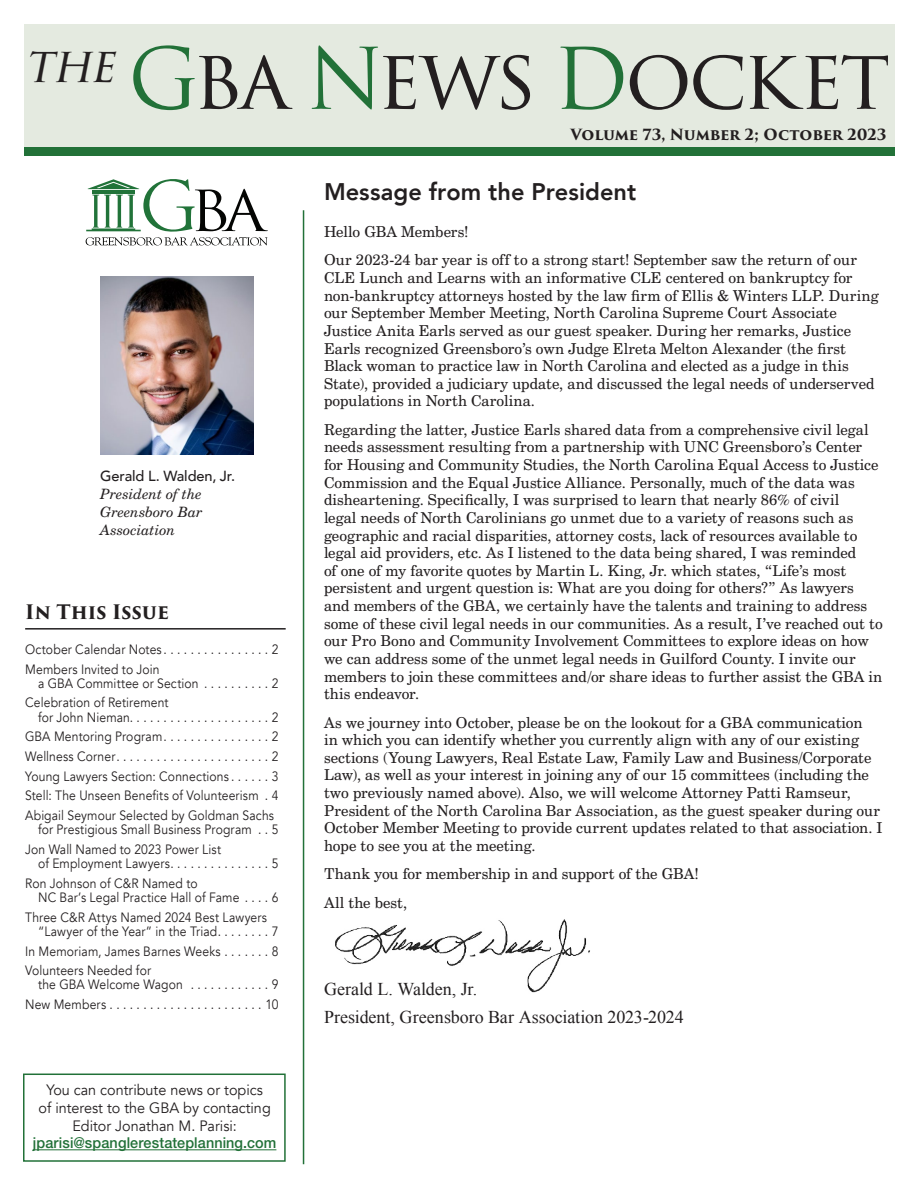
<style>
.page{position:relative;width:918px;height:1188px;background:#fff}
.page>*{position:absolute;margin:0;border:0;box-sizing:border-box;transform-origin:0 0}
.t1{font:82.5px "Trajan Pro 3";letter-spacing:-.045em;color:#231f20}
.FrontPage{font:800 24px "Avenir";letter-spacing:.005em;color:#231f20}
.TOC_Title{font:700 19.5px "Trajan Pro 3";letter-spacing:.005em;color:#231f20}
.t2{font:18px "Times New Roman";letter-spacing:-.005em;color:#231f20}
.t3{font:15px/17.7px "Century Schoolbook BT";letter-spacing:.005em;color:#231f20}
.t4{font:15px/17.9px "Avenir";color:#231f20;text-align:center;scale:.96 1}
.t5{font:700 15px "Trajan Pro 3";letter-spacing:-.01em;color:#231f20}
.t6{font:500 14.7px "Avenir";letter-spacing:-.01em;color:#231f20}
.t7{font:italic 14.25px/18px "New Century Schlbk LT Std";color:#231f20;text-align:justify}
.t8{font:13.5px/14.2px "Avenir";letter-spacing:.01em;color:#231f20;scale:.9 1}
.s1{color:#227138}
.s2{font-family:"Helvetica Neue LT Std";font-weight:500;color:#227138}
</style>
<div class="page">
<div style="left:24px;top:24px;width:870px;height:132px;background:#e4eae0"></div>
<div style="left:24px;top:147px;width:870px;height:9px;background:#227138"></div>
<img style="left:100px;top:276px;width:153px;height:179px">
<hr style="left:303px;top:210px;width:1px;height:954px;background:#227138">
<div style="left:23px;top:1074px;width:263px;height:88px;border:2px solid #227138"></div>
<hr style="left:33px;top:1149px;width:243px;height:1px;background:#227138">
<hr style="left:25px;top:628px;width:261px;height:2px;background:#231f20">
<svg style="left:86px;top:179px;width:182px;height:66px"></svg>
<img style="left:335px;top:919px;width:255px;height:74px">
<p class="t1" style="left:24px;top:22px;width:867px"><sup>the</sup><span class="s1">G</span>ba <span class="s1">N</span>ews <span class="s1">D</span>ocket</p>
<p class="t5" style="left:571px;top:123px;width:317px">Volume 73, Number 2; October 2023</p>
<p class="FrontPage" style="left:324px;top:173px;width:314px">Message from the President</p>
<p class="t6" style="left:100px;top:463px;width:137px">Gerald L. Walden, Jr.</p>
<p class="t7" style="left:100px;top:485px;width:104px">President of the Greensboro Bar Association</p>
<p class="TOC_Title" style="left:25px;top:598px;width:146px">In This Issue</p>
<p class="t8" style="left:25px;top:642px;width:159px">October Calendar Notes ................</p>
<p class="t8" style="left:272px;top:642px;width:9px">2</p>
<p class="t8" style="left:38px;top:662px;width:183px;text-indent:-13px">Members Invited to Join<br>a GBA Committee or Section ...........</p>
<p class="t8" style="left:272px;top:676px;width:9px">2</p>
<p class="t8" style="left:38px;top:696px;width:147px;text-indent:-13px">Celebration of Retirement for John Nieman .....................</p>
<p class="t8" style="left:272px;top:710px;width:9px">2</p>
<p class="t8" style="left:25px;top:730px;width:159px">GBA Mentoring Program ................</p>
<p class="t8" style="left:272px;top:730px;width:9px">2</p>
<p class="t8" style="left:25px;top:749px;width:106px">Wellness Corner .......................</p>
<p class="t8" style="left:272px;top:749px;width:9px">2</p>
<p class="t8" style="left:25px;top:769px;width:234px">Young Lawyers Section: Connections ......</p>
<p class="t8" style="left:272px;top:769px;width:9px">3</p>
<p class="t8" style="left:25px;top:789px;width:283px">Stell: The Unseen Benefits of Volunteerism .. 4</p>
<p class="t8" style="left:25px;top:808px;width:278px;text-align:center">Abigail Seymour Selected by Goldman Sachs for Prestigious Small Business Program ...</p>
<p class="t8" style="left:272px;top:823px;width:9px">5</p>
<p class="t8" style="left:38px;top:842px;width:205px;text-indent:-13px">Jon Wall Named to 2023 Power List of Employment Lawyers ...............</p>
<p class="t8" style="left:272px;top:857px;width:9px">5</p>
<p class="t8" style="left:38px;top:876px;width:228px;text-indent:-13px">Ron Johnson of C&amp;R Named to<br>NC Bar’s Legal Practice Hall of Fame .....</p>
<p class="t8" style="left:272px;top:890px;width:9px">6</p>
<p class="t8" style="left:38px;top:910px;width:256px;text-indent:-13px">Three C&amp;R Attys Named 2024 Best Lawyers “Lawyer of the Year” in the Triad ........</p>
<p class="t8" style="left:272px;top:924px;width:9px">7</p>
<p class="t8" style="left:25px;top:944px;width:222px">In Memoriam, James Barnes Weeks ........</p>
<p class="t8" style="left:272px;top:944px;width:9px">8</p>
<p class="t8" style="left:38px;top:964px;width:169px;text-indent:-13px">Volunteers Needed for<br>the GBA Welcome Wagon .............</p>
<p class="t8" style="left:272px;top:978px;width:9px">9</p>
<p class="t8" style="left:25px;top:998px;width:95px">New Members ........................</p>
<p class="t8" style="left:266px;top:998px;width:16px">10</p>
<p class="t4" style="left:33px;top:1081px;width:255px">You can contribute news or topics<br>of interest to the GBA by contacting Editor Jonathan M. Parisi: <span class="s2">jparisi@spanglerestateplanning.com</span></p>
<p class="t3" style="left:324px;top:223px;width:146px">Hello GBA Members!</p>
<p class="t3" style="left:324px;top:251px;width:556px">Our 2023-24 bar year is off to a strong start! September saw the return of our CLE Lunch and Learns with an informative CLE centered on bankruptcy for non-bankruptcy attorneys hosted by the law firm of Ellis &amp; Winters LLP. During our September Member Meeting, North Carolina Supreme Court Associate Justice Anita Earls served as our guest speaker. During her remarks, Justice Earls recognized Greensboro’s own Judge Elreta Melton Alexander (the first Black woman to practice law in North Carolina and elected as a judge in this State), provided a judiciary update, and discussed the legal needs of underserved populations in North Carolina.</p>
<p class="t3" style="left:324px;top:420px;width:560px">Regarding the latter, Justice Earls shared data from a comprehensive civil legal needs assessment resulting from a partnership with UNC Greensboro’s Center for Housing and Community Studies, the North Carolina Equal Access to Justice Commission and the Equal Justice Alliance. Personally, much of the data was disheartening. Specifically, I was surprised to learn that nearly 86% of civil<br>legal needs of North Carolinians go unmet due to a variety of reasons such as geographic and racial disparities, attorney costs, lack of resources available to legal aid providers, etc. As I listened to the data being shared, I was reminded<br>of one of my favorite quotes by Martin L. King, Jr. which states, “Life’s most persistent and urgent question is: What are you doing for others?” As lawyers and members of the GBA, we certainly have the talents and training to address some of these civil legal needs in our communities. As a result, I’ve reached out to our Pro Bono and Community Involvement Committees to explore ideas on how we can address some of the unmet legal needs in Guilford County. I invite our members to join these committees and/or share ideas to further assist the GBA in this endeavor.</p>
<p class="t3" style="left:324px;top:713px;width:560px">As we journey into October, please be on the lookout for a GBA communication<br>in which you can identify whether you currently align with any of our existing sections (Young Lawyers, Real Estate Law, Family Law and Business/Corporate Law), as well as your interest in joining any of our 15 committees (including the two previously named above). Also, we will welcome Attorney Patti Ramseur, President of the North Carolina Bar Association, as the guest speaker during our October Member Meeting to provide current updates related to that association. I hope to see you at the meeting.</p>
<p class="t3" style="left:324px;top:865px;width:377px">Thank you for membership in and support of the GBA!</p>
<p class="t3" style="left:324px;top:893px;width:85px">All the best,</p>
<p class="t2" style="left:324px;top:977px;width:155px">Gerald L. Walden, Jr.</p>
<p class="t2" style="left:324px;top:1005px;width:361px">President, Greensboro Bar Association 2023-2024</p>
</div>
